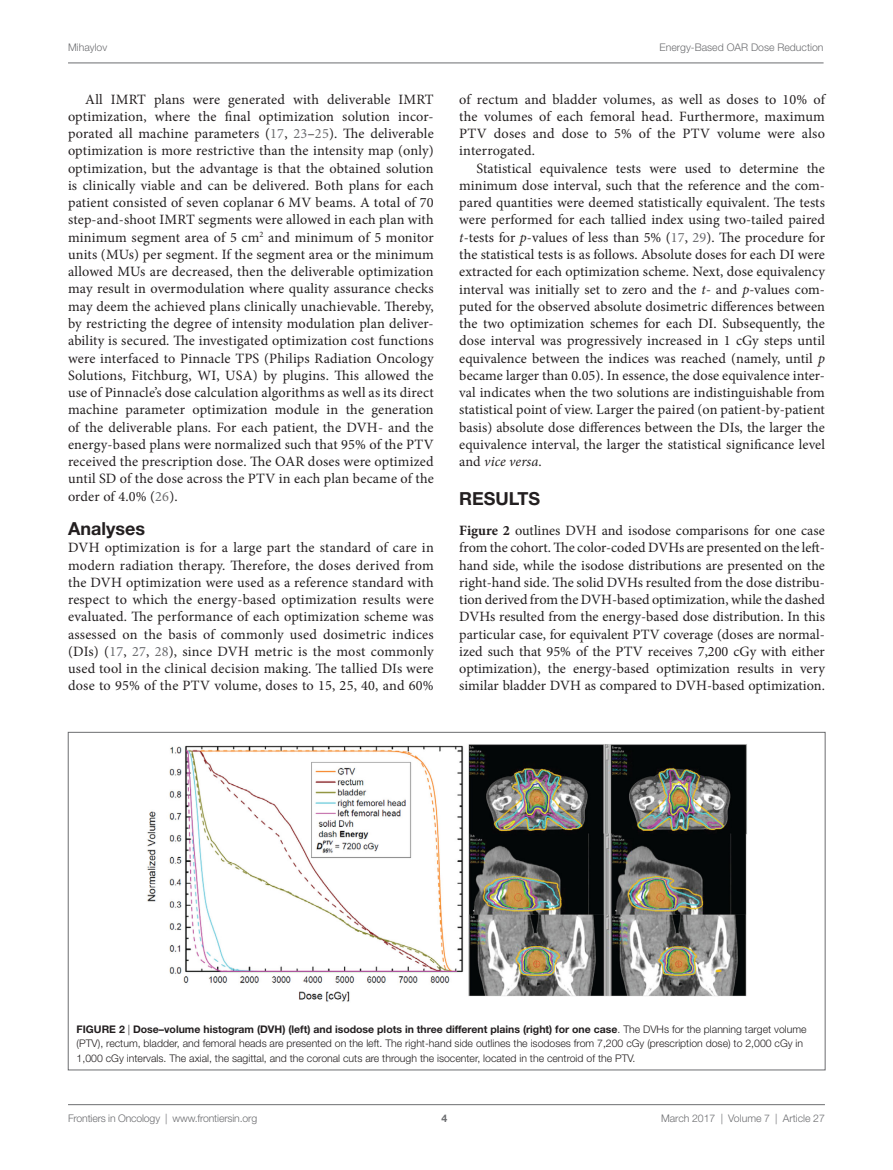
<style>
.page{position:relative;width:893px;height:1170px;background:#fff}
.page>*{position:absolute;margin:0;border:0;box-sizing:border-box;transform-origin:0 0}
.t1{font:700 18px "Helvetica Neue LT Std";color:#231f20}
.t2{font:14.25px/17.2px "Minion Pro";letter-spacing:.01em;color:#231f20;text-align:justify}
.t3{font:300 10.5px/14.2px "Helvetica Neue LT Std";color:#231f20}
.t4{font:300 10.5px "Helvetica Neue LT Std";color:#6c6d70}
.t5{font:700 10.5px "Helvetica Neue LT Std";color:#6c6d70}
.s1{color:#6c6d70}
.s2{font-style:italic}
.s3{font-weight:700}
</style>
<div class="page">
<img style="left:147px;top:744px;width:600px;height:258px">
<hr style="left:68px;top:63px;width:756px;height:1px;background:#6c6d70">
<hr style="left:68px;top:1104px;width:757px;height:1px;background:#6c6d70">
<p class="t4" style="left:68px;top:41px;width:41px">Mihaylov</p>
<p class="t4" style="left:660px;top:41px;width:165px">Energy-Based OAR Dose Reduction</p>
<p class="t2" style="left:68px;top:90px;width:367px;text-indent:17px">All IMRT plans were generated with deliverable IMRT optimization, where the final optimization solution incor&shy;porated all machine parameters (<span class="s1">17</span>, <span class="s1">23</span>–<span class="s1">25</span>). The deliverable optimization is more restrictive than the intensity map (only) optimization, but the advantage is that the obtained solution is clinically viable and can be delivered. Both plans for each patient consisted of seven coplanar 6 MV beams. A total of 70 step-and-shoot IMRT segments were allowed in each plan with minimum segment area of 5 cm<sup>2</sup> and minimum of 5 monitor units (MUs) per segment. If the segment area or the minimum allowed MUs are decreased, then the deliverable optimization may result in overmodulation where quality assurance checks may deem the achieved plans clinically unachievable. Thereby, by restricting the degree of intensity modulation plan deliver&shy;ability is secured. The investigated optimization cost functions were interfaced to Pinnacle TPS (Philips Radiation Oncology Solutions, Fitchburg, WI, USA) by plugins. This allowed the use of Pinnacle’s dose calculation algorithms as well as its direct machine parameter optimization module in the generation of the deliverable plans. For each patient, the DVH- and the energy-based plans were normalized such that 95% of the PTV received the prescription dose. The OAR doses were optimized until SD of the dose across the PTV in each plan became of the order of 4.0% (<span class="s1">26</span>).</p>
<p class="t1" style="left:68px;top:517px;width:78px">Analyses</p>
<p class="t2" style="left:68px;top:539px;width:367px">DVH optimization is for a large part the standard of care in modern radiation therapy. Therefore, the doses derived from the DVH optimization were used as a reference standard with respect to which the energy-based optimization results were evaluated. The performance of each optimization scheme was assessed on the basis of commonly used dosimetric indices (DIs) (<span class="s1">17</span>, <span class="s1">27</span>, <span class="s1">28</span>), since DVH metric is the most commonly used tool in the clinical decision making. The tallied DIs were dose to 95% of the PTV volume, doses to 15, 25, 40, and 60%</p>
<p class="t2" style="left:459px;top:90px;width:367px">of rectum and bladder volumes, as well as doses to 10% of the volumes of each femoral head. Furthermore, maximum PTV doses and dose to 5% of the PTV volume were also interrogated.</p>
<p class="t2" style="left:459px;top:159px;width:367px;text-indent:17px">Statistical equivalence tests were used to determine the minimum dose interval, such that the reference and the com&shy;pared quantities were deemed statistically equivalent. The tests were performed for each tallied index using two-tailed paired <span class="s2">t</span>-tests for <span class="s2">p</span>-values of less than 5% (<span class="s1">17</span>, <span class="s1">29</span>). The procedure for the statistical tests is as follows. Absolute doses for each DI were extracted for each optimization scheme. Next, dose equivalency interval was initially set to zero and the <span class="s2">t-</span> and <span class="s2">p-</span>values com&shy;puted for the observed absolute dosimetric differences between the two optimization schemes for each DI. Subsequently, the dose interval was progressively increased in 1 cGy steps until equivalence between the indices was reached (namely, until <span class="s2">p </span>became larger than 0.05). In essence, the dose equivalence inter&shy;val indicates when the two solutions are indistinguishable from statistical point of view. Larger the paired (on patient-by-patient basis) absolute dose differences between the DIs, the larger the equivalence interval, the larger the statistical significance level and <span class="s2">vice versa</span>.</p>
<p class="t1" style="left:459px;top:487px;width:13px">RES</p>
<p class="t1" style="left:496px;top:487px;width:45px">ULTS</p>
<p class="t2" style="left:459px;top:522px;width:367px"><span class="s3">Figure 2</span> outlines DVH and isodose comparisons for one case from the cohort. The color-coded DVHs are presented on the left&shy;hand side, while the isodose distributions are presented on the right-hand side. The solid DVHs resulted from the dose distribu&shy;tion derived from the DVH-based optimization, while the dashed DVHs resulted from the energy-based dose distribution. In this particular case, for equivalent PTV coverage (doses are normal&shy;ized such that 95% of the PTV receives 7,200 cGy with either optimization), the energy-based optimization results in very similar bladder DVH as compared to DVH-based optimization.</p>
<p class="t3" style="left:77px;top:1021px;width:731px"><span class="s3">FIG URE 2</span> | <span class="s3">Dose–volume histogram (DVH) (left) and isodose plots in three different plains (right) for one case</span>. The DVHs for the planning target volume (PTV), rectum, bladder, and femoral heads are presented on the left. The right-hand side outlines the isodoses from 7,200 cGy (prescription dose) to 2,000 cGy in<br>1,000 cGy intervals. The axial, the sagittal, and the coronal cuts are through the isocenter, located in the centroid of the PTV.</p>
<p class="t4" style="left:68px;top:1111px;width:191px">Frontiers in Oncology | www.frontiersin.org</p>
<p class="t4" style="left:661px;top:1111px;width:165px">March 2017 | Volume 7 | Article 27</p>
<p class="t5" style="left:441px;top:1111px;width:7px">4</p>
</div>
